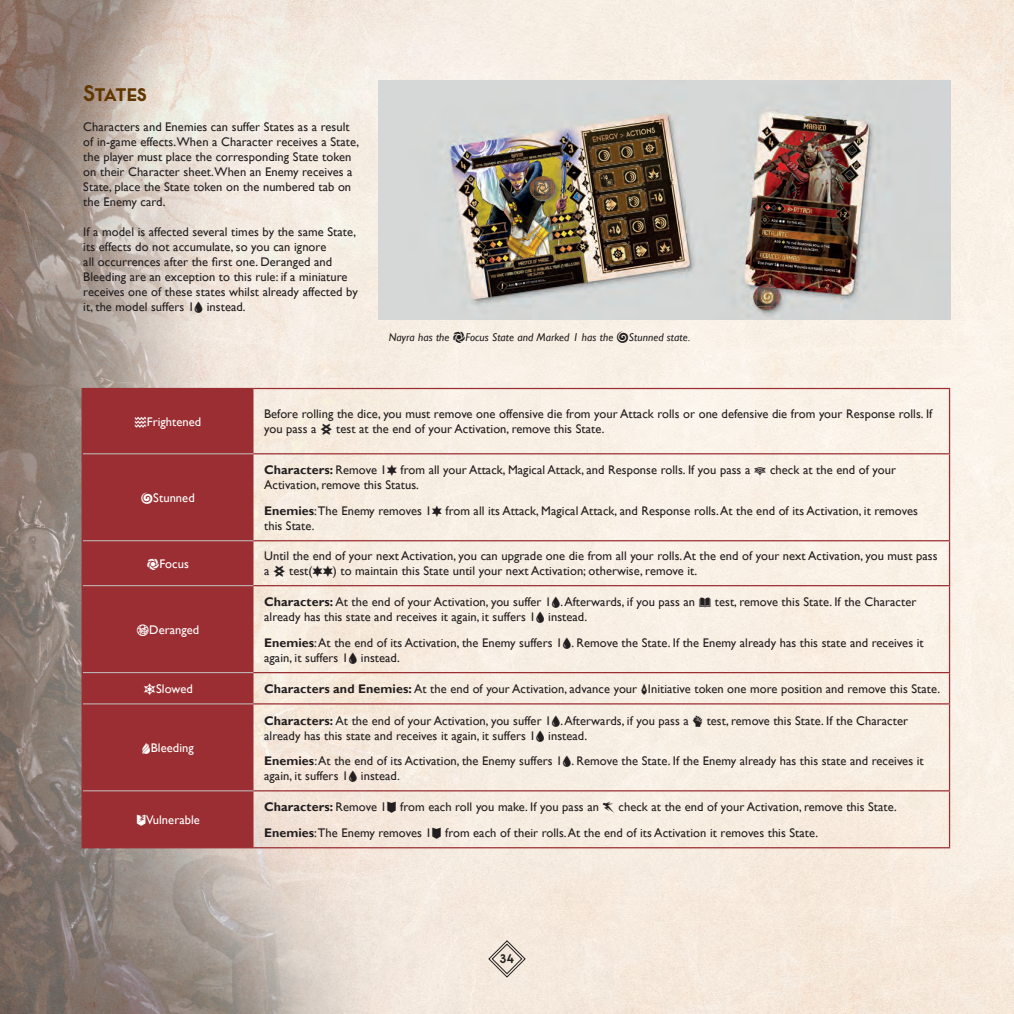
<style>
.page{position:relative;width:1014px;height:1014px;background:#fff}
.page>*{position:absolute;margin:0;border:0;box-sizing:border-box;transform-origin:0 0}
.Ladillo_1{font:700 22.5px "Lumier";letter-spacing:-.01em;color:#623600}
.Texto_Corrido_-_tablas{font:12.5px/15px "Gill Sans";letter-spacing:.005em;color:#231f20}
.Texto_Corrido{font:12.5px/15px "Gill Sans";letter-spacing:.005em;color:#231f20}
.Texto_Corrido-2{font:12.5px "Gill Sans";letter-spacing:.005em;color:#fff}
.t1{font:700 12.5px "Lumier";color:#231f20}
.texto_ejemplos{font:italic 11.25px "Gill Sans";letter-spacing:.005em;color:#231f20}
.s1{font-family:"Warcrow"}
.s2{font-family:"Warcrow";font-style:normal;font-size:12.5px}
.s3{font-weight:700}
</style>
<div class="page">
<img style="left:0;top:0;width:1013px;height:1013px">
<svg style="left:487px;top:939px;width:39px;height:39px;background:#dad0c5"></svg>
<div style="left:83px;top:389px;width:170px;height:458px;background:#9a2e32"></div>
<hr style="left:83px;top:453px;width:170px;height:1px;background:#c2c3c3">
<hr style="left:83px;top:540px;width:170px;height:1px;background:#c2c3c3">
<hr style="left:83px;top:585px;width:170px;height:1px;background:#c2c3c3">
<hr style="left:83px;top:672px;width:170px;height:1px;background:#c2c3c3">
<hr style="left:83px;top:703px;width:170px;height:1px;background:#c2c3c3">
<hr style="left:83px;top:790px;width:170px;height:1px;background:#c2c3c3">
<hr style="left:253px;top:453px;width:697px;height:1px;background:#9a2e32">
<hr style="left:253px;top:540px;width:697px;height:1px;background:#9a2e32">
<hr style="left:253px;top:585px;width:697px;height:1px;background:#9a2e32">
<hr style="left:253px;top:672px;width:697px;height:1px;background:#9a2e32">
<hr style="left:253px;top:703px;width:697px;height:1px;background:#9a2e32">
<hr style="left:253px;top:790px;width:697px;height:1px;background:#9a2e32">
<hr style="left:81px;top:540px;width:2px;height:45px;background:#9a2e32">
<hr style="left:948px;top:541px;width:2px;height:44px;background:#9a2e32">
<hr style="left:81px;top:585px;width:2px;height:87px;background:#9a2e32">
<hr style="left:948px;top:586px;width:2px;height:86px;background:#9a2e32">
<hr style="left:81px;top:672px;width:2px;height:31px;background:#9a2e32">
<hr style="left:948px;top:673px;width:2px;height:30px;background:#9a2e32">
<hr style="left:81px;top:703px;width:2px;height:87px;background:#9a2e32">
<hr style="left:948px;top:704px;width:2px;height:86px;background:#9a2e32">
<hr style="left:81px;top:388px;width:172px;height:1px;background:#9a2e32">
<hr style="left:81px;top:389px;width:2px;height:65px;background:#9a2e32">
<hr style="left:253px;top:388px;width:697px;height:1px;background:#9a2e32">
<hr style="left:948px;top:389px;width:2px;height:64px;background:#9a2e32">
<hr style="left:81px;top:454px;width:2px;height:86px;background:#9a2e32">
<hr style="left:948px;top:454px;width:2px;height:86px;background:#9a2e32">
<hr style="left:81px;top:790px;width:2px;height:57px;background:#9a2e32">
<hr style="left:948px;top:791px;width:2px;height:56px;background:#9a2e32">
<hr style="left:81px;top:847px;width:172px;height:1px;background:#9a2e32">
<hr style="left:253px;top:847px;width:697px;height:1px;background:#9a2e32">
<img style="left:378px;top:81px;width:572px;height:238px">
<p class="Ladillo_1" style="left:83px;top:80px;width:65px">States</p>
<p class="Texto_Corrido" style="left:83px;top:119px;width:277px">Characters and Enemies can suffer States as a result of in-game effects. When a Character receives a State, the player must place the corresponding State token on their Character sheet. When an Enemy receives a State, place the State token on the numbered tab on the Enemy card.</p>
<p class="Texto_Corrido" style="left:83px;top:224px;width:276px">If a model is affected several times by the same State, its effects do not accumulate, so you can ignore<br>all occurrences after the first one. Deranged and Bleeding are an exception to this rule: if a miniature receives one of these states whilst already affected by it, the model suffers 1<span class="s1">L</span> instead.</p>
<p class="texto_ejemplos" style="left:389px;top:330px;width:303px">Nayra has the <span class="s2">I</span>Focus State and Marked 1 has the <span class="s2">P</span>Stunned state.</p>
<p class="Texto_Corrido-2" style="left:134px;top:414px;width:68px"><span class="s1">O</span>Frightened</p>
<p class="Texto_Corrido_-_tablas" style="left:264px;top:406px;width:669px">Before rolling the dice, you must remove one offensive die from your Attack rolls or one defensive die from your Response rolls. If you pass a <span class="s1">N</span> test at the end of your Activation, remove this State.</p>
<p class="Texto_Corrido-2" style="left:141px;top:491px;width:55px"><span class="s1">P</span>Stunned</p>
<p class="Texto_Corrido_-_tablas" style="left:264px;top:463px;width:633px"><span class="s3">Characters:</span> Remove 1<span class="s1">1</span> from all your Attack, Magical Attack, and Response rolls. If you pass a <span class="s1">V</span> check at the end of your<br>Activation, remove this Status.</p>
<p class="Texto_Corrido_-_tablas" style="left:264px;top:503px;width:655px"><span class="s3">Enemies</span>: The Enemy removes 1<span class="s1">1</span> from all its Attack, Magical Attack, and Response rolls. At the end of its Activation, it removes this State.</p>
<p class="Texto_Corrido-2" style="left:147px;top:556px;width:44px"><span class="s1">I</span>Focus</p>
<p class="Texto_Corrido_-_tablas" style="left:264px;top:548px;width:674px">Until the end of your next Activation, you can upgrade one die from all your rolls. At the end of your next Activation, you must pass a <span class="s1">N</span> test(<span class="s1">11</span>) to maintain this State until your next Activation; otherwise, remove it.</p>
<p class="Texto_Corrido-2" style="left:136px;top:622px;width:64px"><span class="s1">%</span>Deranged</p>
<p class="Texto_Corrido_-_tablas" style="left:264px;top:594px;width:653px"><span class="s3">Characters:</span> At the end of your Activation, you suffer 1<span class="s1">L</span>. Afterwards, if you pass an <span class="s1">C</span> test, remove this State. If the Character already has this state and receives it again, it suffers 1<span class="s1">L</span> instead.</p>
<p class="Texto_Corrido_-_tablas" style="left:264px;top:635px;width:661px"><span class="s3">Enemies</span>: At the end of its Activation, the Enemy suffers 1<span class="s1">L</span>. Remove the State. If the Enemy already has this state and receives it again, it suffers 1<span class="s1">L</span> instead.</p>
<p class="Texto_Corrido-2" style="left:143px;top:681px;width:51px"><span class="s1">A</span>Slowed</p>
<p class="Texto_Corrido_-_tablas" style="left:264px;top:681px;width:677px"><span class="s3">Characters and Enemies:</span> At the end of your Activation, advance your <span class="s1">G</span>Initiative token one more position and remove this State.</p>
<p class="Texto_Corrido-2" style="left:142px;top:740px;width:53px"><span class="s1">S</span>Bleeding</p>
<p class="Texto_Corrido-2" style="left:136px;top:812px;width:65px"><span class="s1">X</span>Vulnerable</p>
<p class="Texto_Corrido_-_tablas" style="left:264px;top:713px;width:645px"><span class="s3">Characters:</span> At the end of your Activation, you suffer 1<span class="s1">L</span>. Afterwards, if you pass a <span class="s1">Z</span> test, remove this State. If the Character already has this state and receives it again, it suffers 1<span class="s1">L</span> instead.</p>
<p class="Texto_Corrido_-_tablas" style="left:264px;top:753px;width:661px"><span class="s3">Enemies</span>: At the end of its Activation, the Enemy suffers 1<span class="s1">L</span>. Remove the State. If the Enemy already has this state and receives it again, it suffers 1<span class="s1">L</span> instead.</p>
<p class="Texto_Corrido_-_tablas" style="left:264px;top:800px;width:634px"><span class="s3">Characters:</span> Remove 1<span class="s1">3</span> from each roll you make. If you pass an <span class="s1">X</span> check at the end of your Activation, remove this State.</p>
<p class="Texto_Corrido_-_tablas" style="left:264px;top:825px;width:555px"><span class="s3">Enemies</span>: The Enemy removes 1<span class="s1">3</span> from each of their rolls. At the end of its Activation it removes this State.</p>
<p class="t1" style="left:500px;top:951px;width:16px">34</p>
</div>
